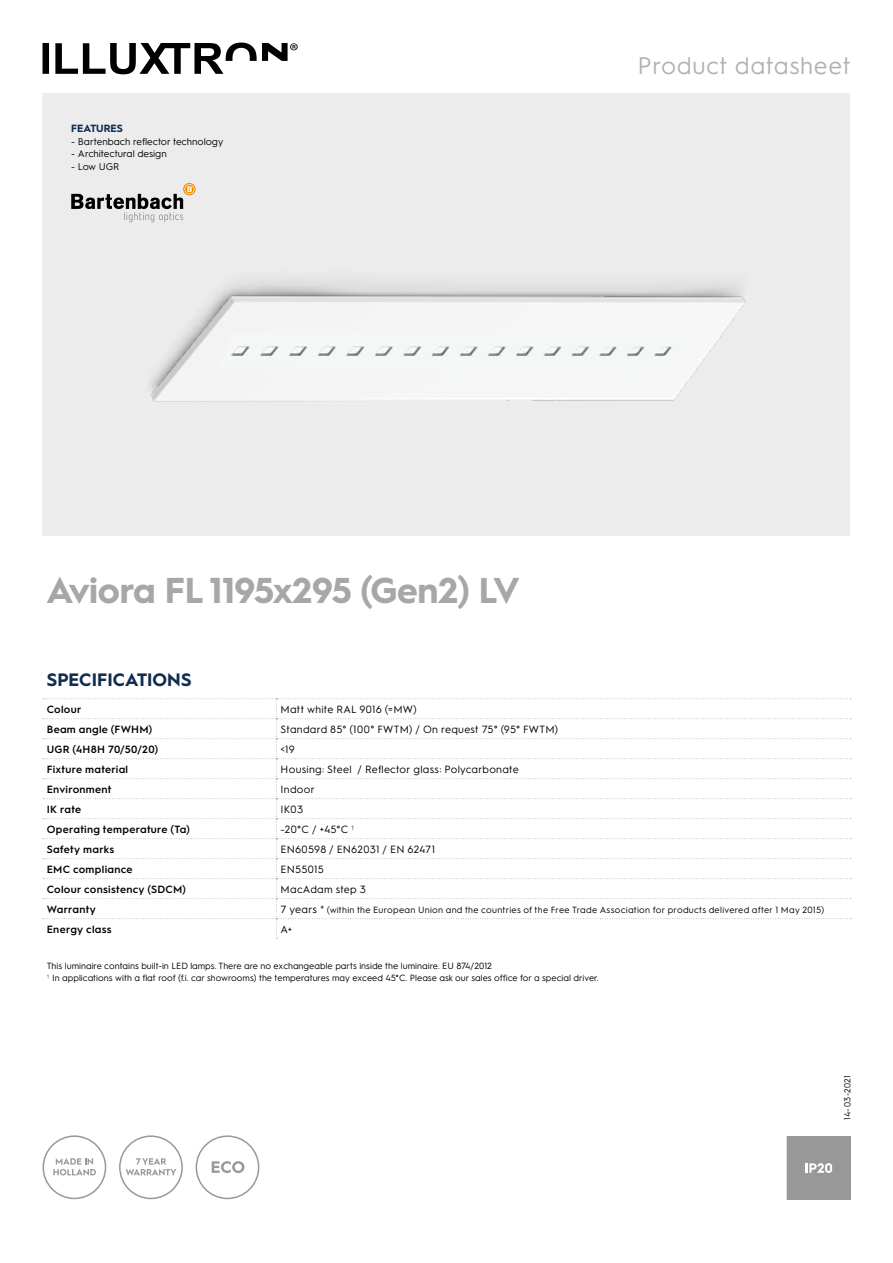
<style>
.page{position:relative;width:893px;height:1263px;background:#fff}
.page>*{position:absolute;margin:0;border:0;box-sizing:border-box;transform-origin:0 0}
.t1{font:700 36px "Hurme Geometric Sans 1";letter-spacing:-.01em;color:#a7a7a8}
.t2{font:24px "Hurme Geometric Sans 1";letter-spacing:.025em;color:#b1b2b3}
.t3{font:700 18px "Hurme Geometric Sans 1";letter-spacing:.005em;color:#112d4f}
.t4{font:10.5px "Hurme Geometric Sans 1";letter-spacing:.025em;color:#000}
.t5{font:600 10.5px "Hurme Geometric Sans 1";letter-spacing:.025em;color:#000}
.t6{font:700 10.5px "Hurme Geometric Sans 1";color:#112d4f}
.t7{font:9.75px "Hurme Geometric Sans 1";color:#000}
.t8{font:9px/12px "Hurme Geometric Sans 1";color:#000}
.t9{font:9px "Hurme Geometric Sans 1";letter-spacing:.03em;color:#000}
.t10{font:8.7px "Hurme Geometric Sans 1";letter-spacing:.035em;color:#000}
.s1{font-family:"Helvetica Neue LT Std";font-weight:100;font-stretch:condensed}
.s2{font-size:10.5px}
</style>
<div class="page">
<div style="left:43px;top:94px;width:807px;height:442px;background:#ececec"></div>
<svg style="left:43px;top:43px;width:255px;height:31px"></svg>
<svg style="left:53px;top:1158px;width:43px;height:17px"></svg>
<div style="left:43px;top:1135px;width:63px;height:64px;border:2px solid #989898;border-radius:50%"></div>
<svg style="left:212px;top:1161px;width:32px;height:12px"></svg>
<div style="left:196px;top:1135px;width:63px;height:64px;border:2px solid #989898;border-radius:50%"></div>
<svg style="left:126px;top:1158px;width:50px;height:17px"></svg>
<div style="left:119px;top:1135px;width:64px;height:64px;border:2px solid #989898;border-radius:50%"></div>
<div style="left:787px;top:1136px;width:63px;height:64px;background:#989898"></div>
<svg style="left:43px;top:698px;width:808px;height:241px"></svg>
<img style="left:150px;top:281px;width:596px;height:121px">
<svg style="left:183px;top:183px;width:13px;height:12px"></svg>
<svg style="left:71px;top:184px;width:123px;height:38px"></svg>
<p class="t6" style="left:71px;top:121px;width:53px">FEATURES</p>
<p class="t7" style="left:71px;top:134px;width:154px">- Bartenbach reflector technology</p>
<p class="t7" style="left:71px;top:147px;width:97px">- Architectural design</p>
<p class="t7" style="left:71px;top:160px;width:50px">- Low UGR</p>
<h2 class="t2" style="left:637px;top:49px;width:215px">Product datasheet</h2>
<h1 class="t1" style="left:46px;top:565px;width:475px">Aviora FL 1195x295 (Gen2) LV</h1>
<h3 class="t3" style="left:47px;top:667px;width:146px">SPECIFICATIONS</h3>
<p class="t5" style="left:47px;top:702px;width:36px">Colour</p>
<p class="t4" style="left:281px;top:702px;width:138px">Matt white RAL 9016 (=MW)</p>
<p class="t5" style="left:47px;top:722px;width:107px">Beam angle (FWHM)</p>
<p class="t4" style="left:281px;top:722px;width:279px">Standard 85° (100° FWTM) / On request 75° (95° FWTM)</p>
<p class="t5" style="left:47px;top:742px;width:113px">UGR (4H8H 70/50/20)</p>
<p class="t4" style="left:281px;top:742px;width:16px">&lt;19</p>
<p class="t5" style="left:47px;top:762px;width:83px">Fixture material</p>
<p class="t4" style="left:281px;top:762px;width:240px">Housing: Steel / Reflector glass: Polycarbonate</p>
<p class="t5" style="left:47px;top:782px;width:66px">Environment</p>
<p class="t4" style="left:281px;top:782px;width:36px">Indoor</p>
<p class="t5" style="left:47px;top:802px;width:36px">IK rate</p>
<p class="t4" style="left:281px;top:802px;width:24px">IK03</p>
<p class="t5" style="left:47px;top:822px;width:145px">Operating temperature (Ta)</p>
<p class="t4" style="left:281px;top:822px;width:75px">-20°C / +45°C <span class="s1">1</span></p>
<p class="t5" style="left:47px;top:842px;width:69px">Safety marks</p>
<p class="t4" style="left:281px;top:842px;width:156px">EN60598 / EN62031 / EN 62471</p>
<p class="t5" style="left:47px;top:862px;width:87px">EMC compliance</p>
<p class="t4" style="left:281px;top:862px;width:45px">EN55015</p>
<p class="t5" style="left:47px;top:882px;width:141px">Colour consistency (SDCM)</p>
<p class="t4" style="left:281px;top:882px;width:87px">MacAdam step 3</p>
<p class="t5" style="left:47px;top:902px;width:51px">Warranty</p>
<p class="t9" style="left:281px;top:903px;width:545px"><span class="s2">7 years *</span> (within the European Union and the countries of the Free Trade Association for products delivered after 1 May 2015)</p>
<p class="t5" style="left:47px;top:922px;width:67px">Energy class</p>
<p class="t4" style="left:281px;top:922px;width:13px">A+</p>
<p class="t8" style="left:47px;top:959px;width:554px">This luminaire contains built-in LED lamps. There are no exchangeable parts inside the luminaire. EU 874/2012<br><span class="s1">1</span> In applications with a flat roof (f.i. car showrooms) the temperatures may exceed 45°C. Please ask our sales office for a special driver.</p>
<p class="t10" style="left:841px;top:1120px;width:47px;rotate:-90deg">14-03-2021</p>
</div>
